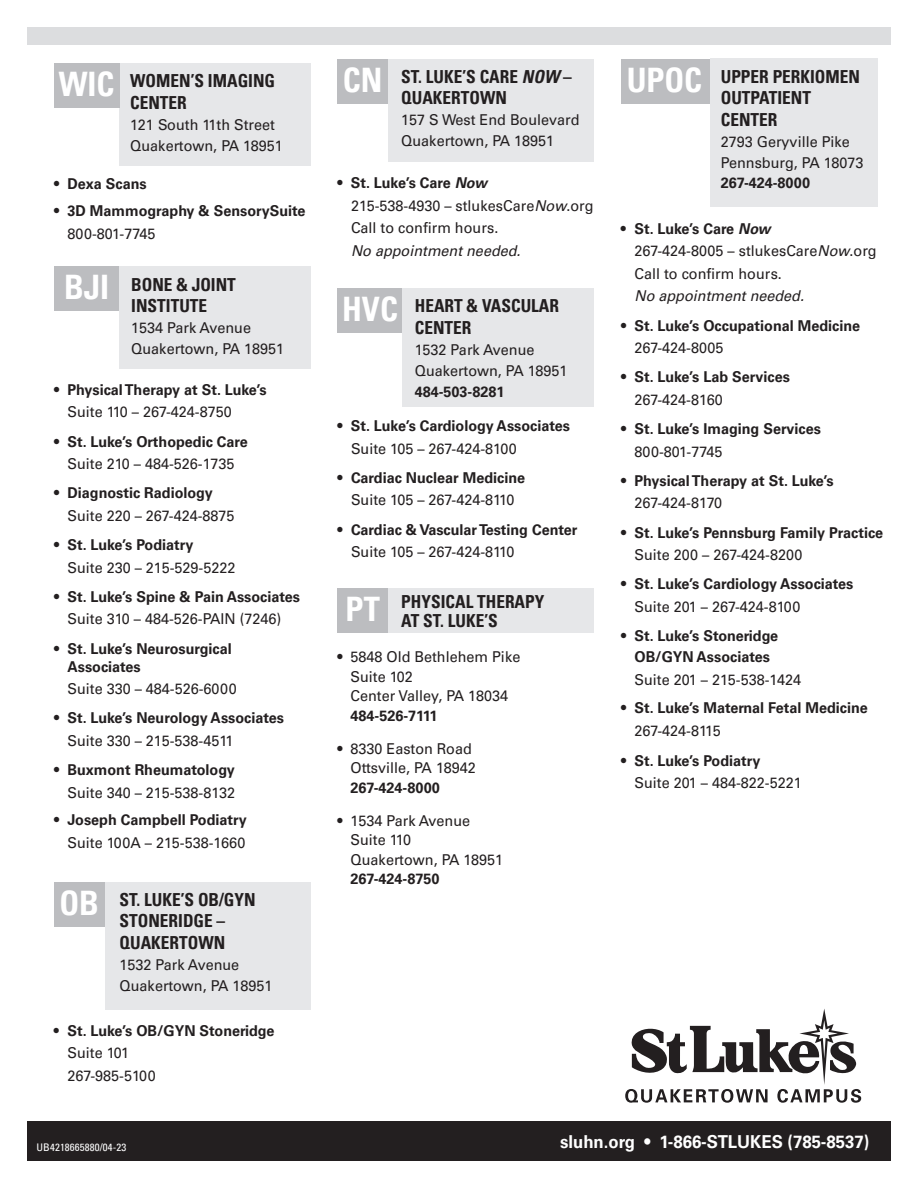
<style>
.page{position:relative;width:918px;height:1188px;background:#fff}
.page>*{position:absolute;margin:0;border:0;box-sizing:border-box;transform-origin:0 0}
.t1{font:700 condensed 33.75px "Univers LT Pro";color:#fff;scale:.96 1}
.t2{font:700 condensed 18px/21.6px "Univers LT Pro";color:#231f20;scale:.96 1}
.t3{font:700 17.85px "Univers LT Pro 65";color:#fff;scale:.94 1}
.t4{font:15px/21px "Univers LT Pro 55 Roman";color:#231f20;scale:.96 1}
.t5{font:700 15px/18px "Univers LT Pro 65";color:#231f20;scale:.96 1}
.t6{font:italic 15px "Univers LT Pro 55";color:#231f20;scale:.96 1}
.t7{font:condensed 10.5px "Univers LT Pro";letter-spacing:.01em;color:#fff;scale:1.04 1}
.s1{font-size:33.75px;color:#fff}
.s2{font-style:italic}
.s3{font-family:"Univers LT Pro 55";font-style:italic}
.s4{font-family:"Univers LT Pro 65";font-weight:700}
</style>
<div class="page">
<div style="left:27px;top:1122px;width:864px;height:39px;background:#231f20"></div>
<div style="left:119px;top:63px;width:191px;height:103px;background:#e6e7e9"></div>
<div style="left:54px;top:63px;width:65px;height:45px;background:#bcbdc0"></div>
<div style="left:54px;top:267px;width:65px;height:44px;background:#bcbdc0"></div>
<div style="left:338px;top:288px;width:65px;height:45px;background:#bcbdc0"></div>
<div style="left:338px;top:59px;width:50px;height:45px;background:#bcbdc0"></div>
<div style="left:338px;top:588px;width:50px;height:44px;background:#bcbdc0"></div>
<div style="left:119px;top:267px;width:191px;height:102px;background:#e6e7e9"></div>
<div style="left:403px;top:288px;width:191px;height:119px;background:#e6e7e9"></div>
<div style="left:388px;top:59px;width:206px;height:102px;background:#e6e7e9"></div>
<div style="left:388px;top:588px;width:206px;height:44px;background:#e6e7e9"></div>
<div style="left:27px;top:27px;width:864px;height:18px;background:#dcdddf"></div>
<svg style="left:625px;top:1009px;width:236px;height:94px"></svg>
<div style="left:621px;top:59px;width:91px;height:45px;background:#bcbdc0"></div>
<div style="left:710px;top:59px;width:168px;height:148px;background:#e6e7e9"></div>
<div style="left:54px;top:882px;width:51px;height:44px;background:#bcbdc0"></div>
<div style="left:105px;top:882px;width:205px;height:127px;background:#e6e7e9"></div>
<h1 class="t1" style="left:59px;top:64px;width:60px">WIC</h1>
<p class="t2" style="left:130px;top:70px;width:153px">WOMEN’S IMAGING<br>CENTER</p>
<p class="t4" style="left:130px;top:113px;width:161px">121 South 11th Street<br>Quakertown, PA 18951</p>
<p class="t5" style="left:54px;top:174px;width:98px">• Dexa Scans</p>
<p class="t5" style="left:54px;top:201px;width:264px">• 3D Mammography &amp; SensorySuite</p>
<p class="t4" style="left:68px;top:222px;width:93px">800-801-7745</p>
<h1 class="t1" style="left:64px;top:267px;width:48px">BJI</h1>
<p class="t2" style="left:131px;top:273px;width:111px">BONE &amp; JOINT<br>INSTITUTE</p>
<p class="t4" style="left:131px;top:317px;width:161px">1534 Park Avenue<br>Quakertown, PA 18951</p>
<p class="t5" style="left:54px;top:380px;width:223px">• Physical Therapy at St. Luke’s</p>
<p class="t4" style="left:68px;top:401px;width:173px">Suite 110 – 267-424-8750</p>
<p class="t5" style="left:54px;top:432px;width:203px">• St. Luke’s Orthopedic Care</p>
<p class="t4" style="left:68px;top:453px;width:176px">Suite 210 – 484-526-1735</p>
<p class="t5" style="left:54px;top:483px;width:167px">• Diagnostic Radiology</p>
<p class="t4" style="left:68px;top:504px;width:175px">Suite 220 – 267-424-8875</p>
<p class="t5" style="left:54px;top:535px;width:147px">• St. Luke’s Podiatry</p>
<p class="t4" style="left:68px;top:556px;width:176px">Suite 230 – 215-529-5222</p>
<p class="t5" style="left:54px;top:587px;width:258px">• St. Luke’s Spine &amp; Pain Associates</p>
<p class="t4" style="left:68px;top:608px;width:224px">Suite 310 – 484-526-PAIN (7246)</p>
<p class="t5" style="left:68px;top:639px;width:173px;text-indent:-13px">• St. Luke’s Neurosurgical<br>Associates</p>
<p class="t4" style="left:68px;top:678px;width:178px">Suite 330 – 484-526-6000</p>
<p class="t5" style="left:54px;top:708px;width:241px">• St. Luke’s Neurology Associates</p>
<p class="t4" style="left:68px;top:729px;width:174px">Suite 330 – 215-538-4511</p>
<p class="t5" style="left:54px;top:760px;width:190px">• Buxmont Rheumatology</p>
<p class="t4" style="left:68px;top:781px;width:176px">Suite 340 – 215-538-8132</p>
<p class="t5" style="left:54px;top:810px;width:202px">• Joseph Campbell Podiatry</p>
<p class="t4" style="left:68px;top:831px;width:187px">Suite 100A – 215-538-1660</p>
<p class="t2" style="left:120px;top:888px;width:143px;text-indent:-60px"><span class="s1">OB</span> ST. LUKE’S OB/GYN<br>STONERIDGE –<br>QUAKERTOWN</p>
<p class="t4" style="left:120px;top:953px;width:161px">1532 Park Avenue<br>Quakertown, PA 18951</p>
<p class="t5" style="left:54px;top:1020px;width:231px">• St. Luke’s OB/GYN Stoneridge</p>
<p class="t4" style="left:68px;top:1041px;width:94px;line-height:22.5px">Suite 101<br>267-985-5100</p>
<h1 class="t1" style="left:343px;top:59px;width:43px">CN</h1>
<p class="t2" style="left:401px;top:65px;width:179px">ST. LUKE’S CARE <span class="s2">NOW</span> –<br>QUAKERTOWN</p>
<p class="t4" style="left:401px;top:109px;width:187px">157 S West End Boulevard<br>Quakertown, PA 18951</p>
<p class="t5" style="left:338px;top:173px;width:157px">• St. Luke’s Care <span class="s2">Now</span></p>
<p class="t4" style="left:351px;top:193px;width:254px;line-height:22.5px">215-538-4930 – stlukesCare<span class="s3">Now</span>.org<br>Call to confirm hours.</p>
<p class="t6" style="left:351px;top:240px;width:178px">No appointment needed.</p>
<h1 class="t1" style="left:342px;top:289px;width:60px">HVC</h1>
<p class="t2" style="left:415px;top:295px;width:152px">HEART &amp; VASCULAR<br>CENTER</p>
<p class="t4" style="left:415px;top:339px;width:161px">1532 Park Avenue<br>Quakertown, PA 18951</p>
<p class="t5" style="left:415px;top:382px;width:95px">484-503-8281</p>
<p class="t5" style="left:338px;top:416px;width:244px">• St. Luke’s Cardiology Associates</p>
<p class="t4" style="left:351px;top:437px;width:174px">Suite 105 – 267-424-8100</p>
<p class="t5" style="left:338px;top:468px;width:197px">• Cardiac Nuclear Medicine</p>
<p class="t4" style="left:351px;top:489px;width:172px">Suite 105 – 267-424-8110</p>
<p class="t5" style="left:338px;top:520px;width:251px">• Cardiac &amp; Vascular Testing Center</p>
<p class="t4" style="left:351px;top:541px;width:172px">Suite 105 – 267-424-8110</p>
<p class="t2" style="left:401px;top:591px;width:151px;line-height:19.5px">PHYSICAL THERAPY<br>AT ST. LUKE’S</p>
<p class="t4" style="left:351px;top:647px;width:179px;line-height:19.5px;text-indent:-13px"><span class="s4">•</span> 5848 Old Bethlehem Pike<br>Suite 102<br>Center Valley, PA 18034</p>
<p class="t5" style="left:351px;top:706px;width:92px">484-526-7111</p>
<p class="t4" style="left:338px;top:738px;width:146px;line-height:19.5px;text-align:right"><span class="s4">•</span> 8330 Easton Road<br>Ottsville, PA 18942</p>
<p class="t5" style="left:351px;top:778px;width:95px">267-424-8000</p>
<p class="t4" style="left:351px;top:810px;width:161px;line-height:19.5px;text-indent:-13px"><span class="s4">•</span> 1534 Park Avenue<br>Suite 110<br>Quakertown, PA 18951</p>
<p class="t5" style="left:351px;top:869px;width:94px">267-424-8750</p>
<h1 class="t1" style="left:346px;top:588px;width:37px">PT</h1>
<p class="t2" style="left:721px;top:65px;width:147px;text-indent:-94px"><span class="s1">UPOC</span> UPPER PERKIOMEN<br>OUTPATIENT<br>CENTER</p>
<p class="t4" style="left:721px;top:131px;width:150px">2793 Geryville Pike<br>Pennsburg, PA 18073</p>
<p class="t5" style="left:721px;top:172px;width:95px">267-424-8000</p>
<p class="t5" style="left:621px;top:219px;width:157px">• St. Luke’s Care <span class="s2">Now</span></p>
<p class="t4" style="left:634px;top:239px;width:254px;line-height:22.5px">267-424-8005 – stlukesCare<span class="s3">Now</span>.org<br>Call to confirm hours.</p>
<p class="t6" style="left:635px;top:286px;width:178px">No appointment needed.</p>
<p class="t5" style="left:621px;top:316px;width:251px">• St. Luke’s Occupational Medicine</p>
<p class="t4" style="left:635px;top:337px;width:94px">267-424-8005</p>
<p class="t5" style="left:621px;top:367px;width:177px">• St. Luke’s Lab Services</p>
<p class="t4" style="left:635px;top:388px;width:94px">267-424-8160</p>
<p class="t5" style="left:621px;top:419px;width:210px">• St. Luke’s Imaging Services</p>
<p class="t4" style="left:635px;top:440px;width:93px">800-801-7745</p>
<p class="t5" style="left:621px;top:471px;width:223px">• Physical Therapy at St. Luke’s</p>
<p class="t4" style="left:635px;top:492px;width:93px">267-424-8170</p>
<p class="t5" style="left:621px;top:523px;width:275px">• St. Luke’s Pennsburg Family Practice</p>
<p class="t4" style="left:635px;top:544px;width:177px">Suite 200 – 267-424-8200</p>
<p class="t5" style="left:621px;top:574px;width:244px">• St. Luke’s Cardiology Associates</p>
<p class="t4" style="left:635px;top:595px;width:174px">Suite 201 – 267-424-8100</p>
<p class="t5" style="left:621px;top:625px;width:165px;line-height:21px;text-align:center">• St. Luke’s Stoneridge<br>OB/GYN Associates</p>
<p class="t4" style="left:635px;top:668px;width:175px">Suite 201 – 215-538-1424</p>
<p class="t5" style="left:621px;top:698px;width:259px">• St. Luke’s Maternal Fetal Medicine</p>
<p class="t4" style="left:635px;top:719px;width:92px">267-424-8115</p>
<p class="t5" style="left:621px;top:751px;width:147px">• St. Luke’s Podiatry</p>
<p class="t4" style="left:635px;top:772px;width:176px">Suite 201 – 484-822-5221</p>
<p class="t7" style="left:37px;top:1141px;width:88px">UB4218665880/04-23</p>
<p class="t3" style="left:560px;top:1129px;width:330px">sluhn.org • 1-866-STLUKES (785-8537)</p>
</div>
